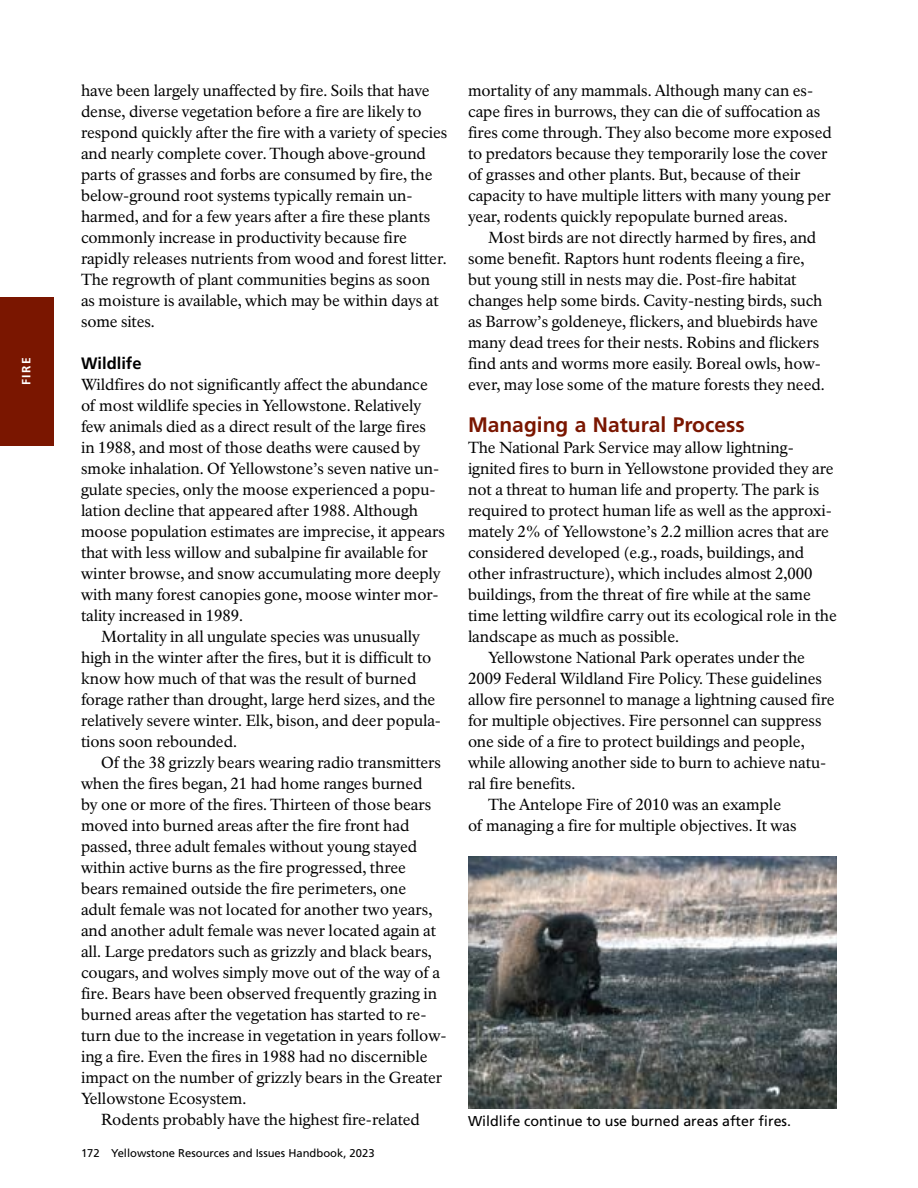
<style>
.page{position:relative;width:918px;height:1188px;background:#fff}
.page>*{position:absolute;margin:0;border:0;box-sizing:border-box;transform-origin:0 0}
.Heading_2__Ch_7{font:700 21px "Frutiger LT Std";color:#7a1600}
.Heading_3{font:700 16.5px "Frutiger LT Std";color:#000}
.Body_Text__following{font:15.75px/21px "NPS Rawlinson OT";letter-spacing:-.005em;color:#000}
.Body_Text__first_par{font:15.75px/21px "NPS Rawlinson OT";color:#000}
.Graphic_Caption{font:14.25px "Frutiger LT Std";color:#000}
.t1{font:700 12px "Frutiger LT Std";color:#fff}
.t2{font:11.25px "Frutiger LT Std";color:#000}
</style>
<div class="page">
<div style="left:0;top:297px;width:54px;height:149px;background:#7a1600"></div>
<img style="left:468px;top:856px;width:369px;height:252px">
<p class="t1" style="left:19px;top:385px;width:28px;rotate:-90deg">FIRE</p>
<p class="Body_Text__following" style="left:81px;top:80px;width:368px">have been largely unaffected by fire. Soils that have dense, diverse vegetation before a fire are likely to respond quickly after the fire with a variety of species and nearly complete cover. Though above-ground parts of grasses and forbs are consumed by fire, the below-ground root systems typically remain un&shy;harmed, and for a few years after a fire these plants commonly increase in productivity because fire rapidly releases nutrients from wood and forest litter.<br>The regrowth of plant communities begins as soon as moisture is available, which may be within days at some sites.</p>
<h3 class="Heading_3" style="left:81px;top:354px;width:62px">Wildlife</h3>
<p class="Body_Text__first_par" style="left:81px;top:374px;width:366px">Wildfires do not significantly affect the abundance of most wildlife species in Yellowstone. Relatively few animals died as a direct result of the large fires<br>in 1988, and most of those deaths were caused by smoke inhalation. Of Yellowstone’s seven native un&shy;gulate species, only the moose experienced a popu&shy;lation decline that appeared after 1988. Although moose population estimates are imprecise, it appears that with less willow and subalpine fir available for winter browse, and snow accumulating more deeply with many forest canopies gone, moose winter mor&shy;tality increased in 1989.</p>
<p class="Body_Text__following" style="left:81px;top:626px;width:361px;text-indent:20px">Mortality in all ungulate species was unusually high in the winter after the fires, but it is difficult to know how much of that was the result of burned forage rather than drought, large herd sizes, and the relatively severe winter. Elk, bison, and deer popula&shy;tions soon rebounded.</p>
<p class="Body_Text__following" style="left:81px;top:752px;width:367px;text-indent:20px">Of the 38 grizzly bears wearing radio transmitters when the fires began, 21 had home ranges burned<br>by one or more of the fires. Thirteen of those bears moved into burned areas after the fire front had passed, three adult females without young stayed within active burns as the fire progressed, three bears remained outside the fire perimeters, one<br>adult female was not located for another two years, and another adult female was never located again at all. Large predators such as grizzly and black bears, cougars, and wolves simply move out of the way of a fire. Bears have been observed frequently grazing in burned areas after the vegetation has started to re&shy;turn due to the increase in vegetation in years follow&shy;ing a fire. Even the fires in 1988 had no discernible impact on the number of grizzly bears in the Greater Yellowstone Ecosystem.</p>
<p class="Body_Text__following" style="left:101px;top:1109px;width:320px">Rodents probably have the highest fire-related</p>
<p class="t2" style="left:81px;top:1147px;width:295px">172 Yellowstone Resources and Issues Handbook, 2023</p>
<p class="Body_Text__following" style="left:468px;top:80px;width:365px">mortality of any mammals. Although many can es&shy;cape fires in burrows, they can die of suffocation as fires come through. They also become more exposed to predators because they temporarily lose the cover of grasses and other plants. But, because of their capacity to have multiple litters with many young per year, rodents quickly repopulate burned areas.</p>
<p class="Body_Text__following" style="left:468px;top:227px;width:358px;text-indent:20px">Most birds are not directly harmed by fires, and some benefit. Raptors hunt rodents fleeing a fire, but young still in nests may die. Post-fire habitat changes help some birds. Cavity-nesting birds, such as Barrow’s goldeneye, flickers, and bluebirds have many dead trees for their nests. Robins and flickers find ants and worms more easily. Boreal owls, how&shy;ever, may lose some of the mature forests they need.</p>
<h2 class="Heading_2__Ch_7" style="left:468px;top:412px;width:278px">Managing a Natural Process</h2>
<p class="Body_Text__first_par" style="left:468px;top:437px;width:370px">The National Park Service may allow lightning&shy;ignited fires to burn in Yellowstone provided they are not a threat to human life and property. The park is required to protect human life as well as the approxi&shy;mately 2% of Yellowstone’s 2.2 million acres that are considered developed (e.g., roads, buildings, and other infrastructure), which includes almost 2,000 buildings, from the threat of fire while at the same time letting wildfire carry out its ecological role in the landscape as much as possible.</p>
<p class="Body_Text__following" style="left:468px;top:647px;width:368px;text-indent:20px">Yellowstone National Park operates under the 2009 Federal Wildland Fire Policy. These guidelines allow fire personnel to manage a lightning caused fire for multiple objectives. Fire personnel can suppress one side of a fire to protect buildings and people, while allowing another side to burn to achieve natu&shy;ral fire benefits.</p>
<p class="Body_Text__following" style="left:468px;top:794px;width:330px;text-align:center">The Antelope Fire of 2010 was an example<br>of managing a fire for multiple objectives. It was</p>
<p class="Graphic_Caption" style="left:468px;top:1112px;width:325px">Wildlife continue to use burned areas after fires.</p>
</div>
